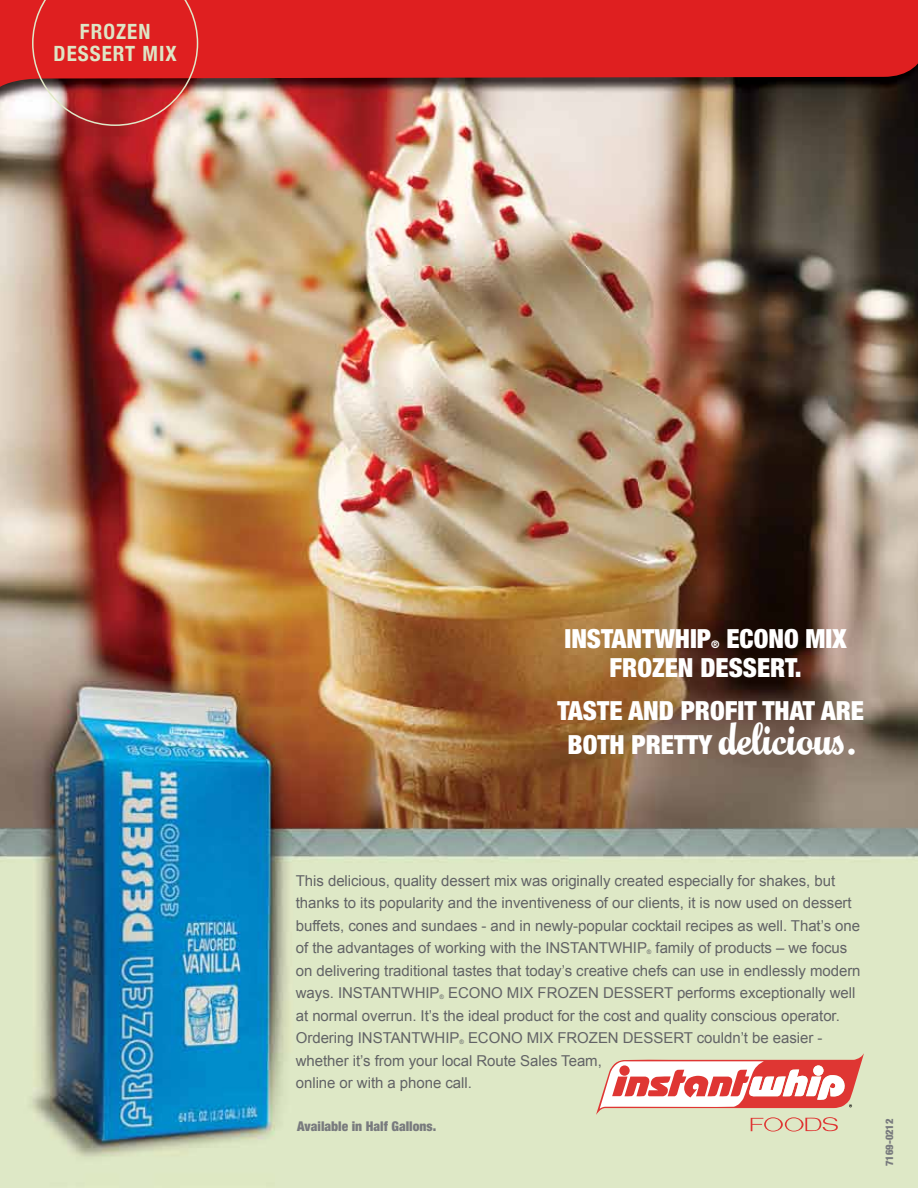
<style>
.page{position:relative;width:918px;height:1188px;background:#fff}
.page>*{position:absolute;margin:0;border:0;box-sizing:border-box;transform-origin:0 0}
.t1{font:49.5px "Kitti Casual JF";color:#fff}
.t2{font:900 condensed 26.4px/29px "Helvetica Neue";color:#fff}
.t3{font:700 condensed 21px/22.2px "Helvetica Neue";letter-spacing:.05em;color:#dde5c5;text-align:center}
.t4{font:15px/22.5px "Arial";letter-spacing:-.005em;color:#626366}
.t5{font:900 condensed 13.5px "Helvetica Neue";color:#797b7e}
.t6{font:900 condensed 10.5px "Helvetica Neue";color:#797b7e}
.t7{font:700 condensed 10.5px "Helvetica Neue";color:#fff}
.t8{font:6.15px "Arial";color:#626366}
.s1{font-family:"Helvetica Neue";font-weight:900;font-stretch:condensed;font-size:26.4px}
</style>
<div class="page">
<img style="left:0;top:105px;width:918px;height:1083px">
<svg style="left:0;top:0;width:918px;height:105px;background:#c63130"></svg>
<svg style="left:32px;top:0;width:166px;height:126px;background:#cc3636"></svg>
<svg style="left:596px;top:1053px;width:268px;height:79px"></svg>
<h3 class="t3" style="left:54px;top:19px;width:125px">FROZEN<br>DESSERT MIX</h3>
<h2 class="t2" style="left:609px;top:624px;width:239px;text-indent:117px">ECONO MIX<br>FROZEN DESSERT.</h2>
<h2 class="t2" style="left:558px;top:696px;width:26px">TASTE</h2>
<h2 class="t2" style="left:628px;top:696px;width:16px">AND</h2>
<h2 class="t2" style="left:681px;top:696px;width:14px">PROFIT</h2>
<h2 class="t2" style="left:762px;top:696px;width:15px">THAT</h2>
<h2 class="t2" style="left:821px;top:696px;width:16px">ARE</h2>
<h2 class="t2" style="left:568px;top:729px;width:30px">BOTH</h2>
<h2 class="t2" style="left:632px;top:729px;width:29px">PRETT</h2>
<h2 class="t2" style="left:564px;top:624px;width:148px">INSTANTWHIP</h2>
<p class="t7" style="left:711px;top:638px;width:10px">®</p>
<h1 class="t1" style="left:699px;top:704px;width:160px"><span class="s1">Y</span> delicious.</h1>
<p class="t4" style="left:296px;top:869px;width:566px">This delicious, quality dessert mix was originally created especially for shakes, but thanks to its popularity and the inventiveness of our clients, it is now used on dessert buffets, cones and sundaes - and in newly-popular cocktail recipes as well. That’s one of the advantages of working with the INSTANTWHIP</p>
<p class="t4" style="left:296px;top:937px;width:566px;text-indent:360px">family of products – we focus on delivering traditional tastes that today’s creative chefs can use in endlessly modern ways. INSTANTWHIP</p>
<p class="t8" style="left:647px;top:947px;width:6px">®</p>
<p class="t4" style="left:296px;top:982px;width:561px;text-indent:152px">ECONO MIX FROZEN DESSERT performs exceptionally well at normal overrun. It’s the ideal product for the cost and quality conscious operator.<br>Ordering INSTANTWHIP</p>
<p class="t8" style="left:440px;top:992px;width:6px">®</p>
<p class="t4" style="left:296px;top:1027px;width:528px;text-indent:172px">ECONO MIX FROZEN DESSERT couldn’t be easier - whether it’s from your local Route Sales Team,<br>online or with a phone call.</p>
<p class="t5" style="left:297px;top:1118px;width:140px">AVAILABLE IN HALF GALLONS.</p>
<p class="t8" style="left:459px;top:1037px;width:6px">®</p>
<p class="t6" style="left:883px;top:1166px;width:49px;rotate:-90deg">7169-0212</p>
</div>
